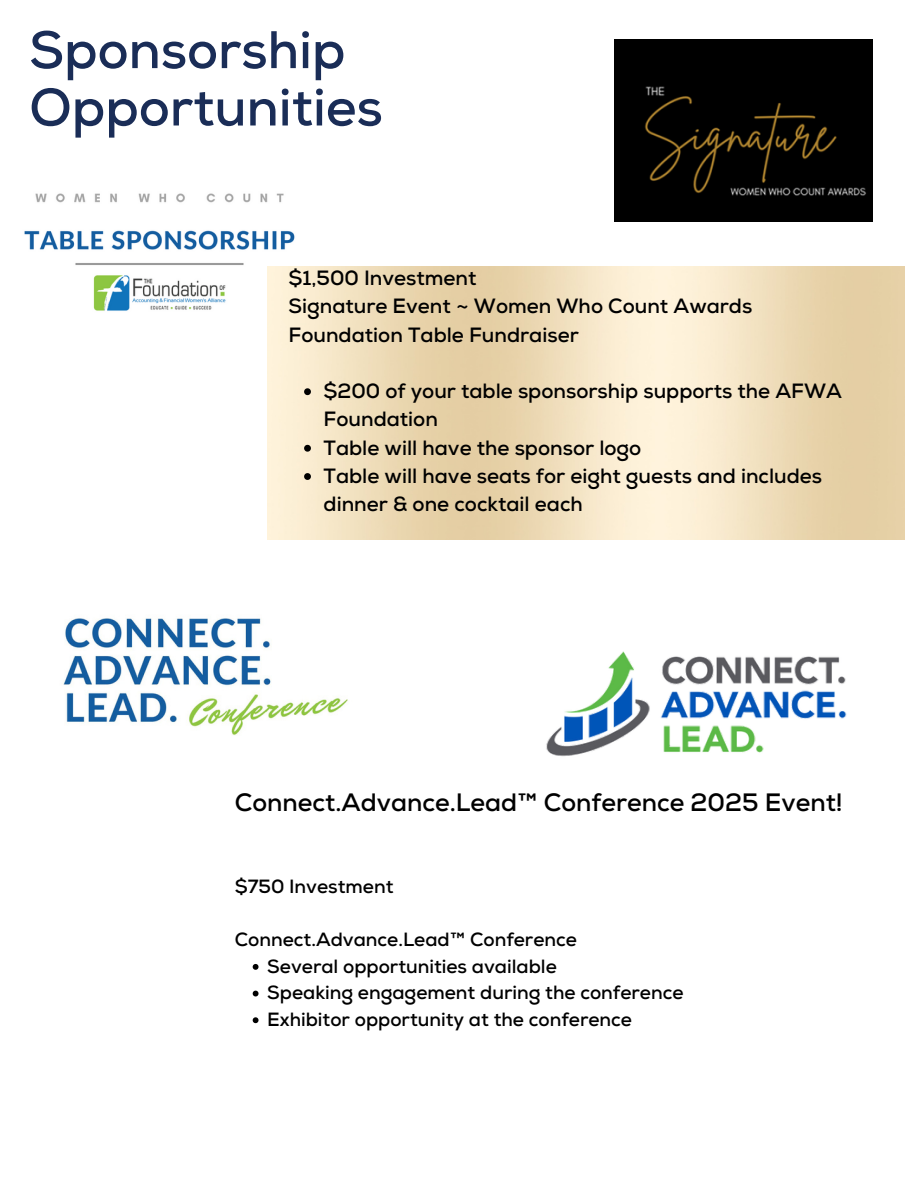
<style>
.page{position:relative;width:918px;height:1188px;background:#fff}
.page>*{position:absolute;margin:0;border:0;box-sizing:border-box;transform-origin:0 0}
.t1{font:700 52.8px/57.3px "Nexa";color:#1a2d57}
.t2{font:700 25.05px "Nexa";color:#000}
.t3{font:700 20.55px/28.2px "Nexa";color:#000}
.t4{font:700 19.05px "Nexa";color:#000}
</style>
<div class="page">
<img style="left:24px;top:193px;width:276px;height:118px">
<img style="left:615px;top:40px;width:257px;height:182px">
<img style="left:63px;top:618px;width:285px;height:117px">
<img style="left:546px;top:651px;width:301px;height:106px">
<svg style="left:253px;top:964px;width:6px;height:6px"></svg>
<svg style="left:253px;top:991px;width:6px;height:5px"></svg>
<svg style="left:253px;top:1017px;width:6px;height:6px"></svg>
<svg style="left:304px;top:388px;width:7px;height:7px"></svg>
<svg style="left:304px;top:445px;width:7px;height:7px"></svg>
<svg style="left:304px;top:473px;width:7px;height:7px"></svg>
<h3 class="t1" style="left:29px;top:23px;width:355px">Sponsorship<br>Opportunities</h3>
<h3 class="t3" style="left:289px;top:264px;width:465px">$1,500 Investment<br>Signature Event ~ Women Who Count Awards<br>Foundation Table Fundraiser</h3>
<p class="t3" style="left:324px;top:378px;width:520px">$200 of your table sponsorship supports the AFWA<br>Foundation</p>
<p class="t3" style="left:324px;top:434px;width:319px">Table will have the sponsor logo</p>
<p class="t3" style="left:324px;top:462px;width:500px">Table will have seats for eight guests and includes dinner &amp; one cocktail each</p>
<p class="t2" style="left:235px;top:787px;width:609px">Connect.Advance.Lead™ Conference 2025 Event!</p>
<p class="t4" style="left:235px;top:875px;width:160px">$750 Investment</p>
<p class="t4" style="left:235px;top:928px;width:344px">Connect.Advance.Lead™ Conference</p>
<p class="t4" style="left:267px;top:955px;width:291px">Several opportunities available</p>
<p class="t4" style="left:267px;top:982px;width:418px">Speaking engagement during the conference</p>
<h2 class="t4" style="left:267px;top:1008px;width:366px">Exhibitor opportunity at the conference</h2>
</div>
